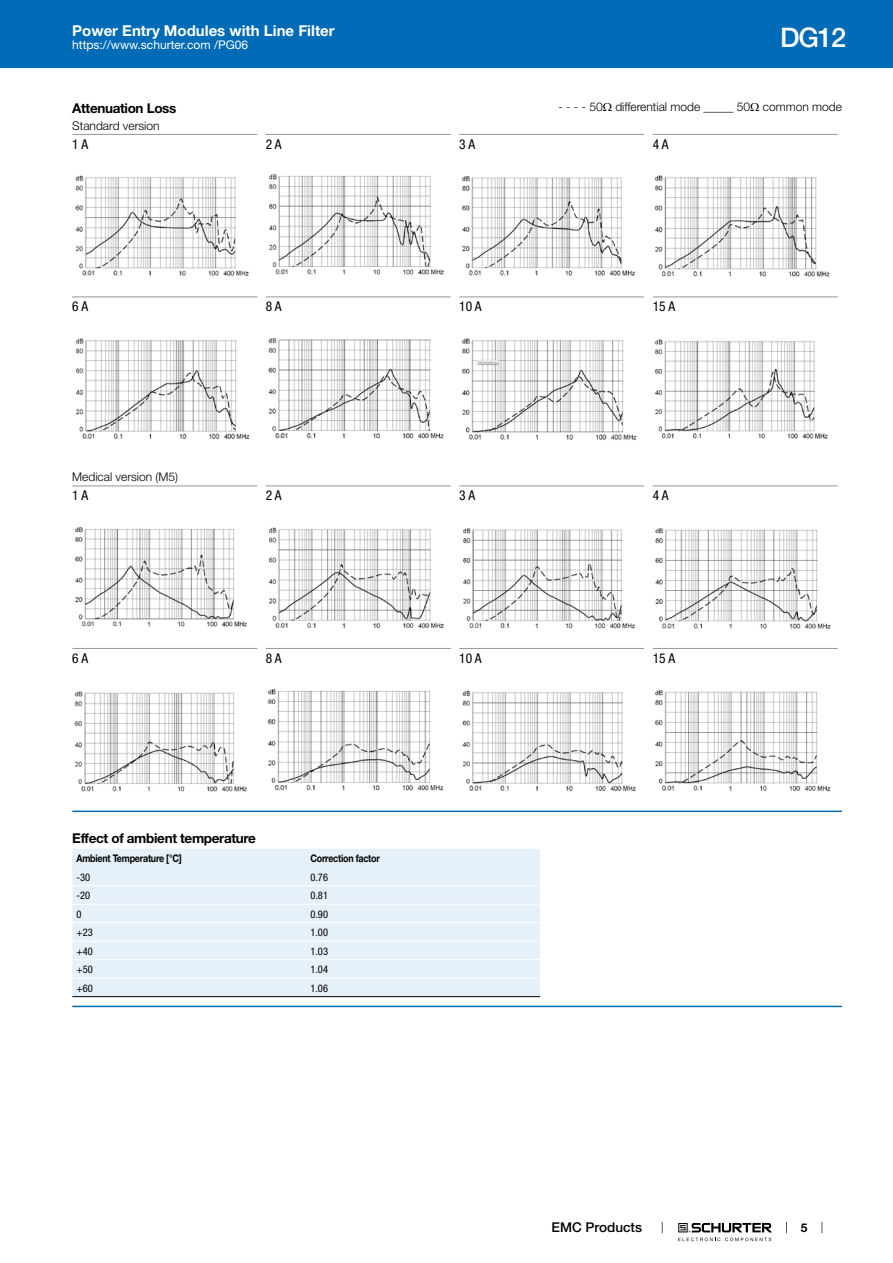
<style>
.page{position:relative;width:893px;height:1263px;background:#fff}
.page>*{position:absolute;margin:0;border:0;box-sizing:border-box;transform-origin:0 0}
.t1{font:500 27px "Helvetica Neue LT";color:#fff}
.t2{font:700 15px "Helvetica Neue LT";color:#fff}
.t3{font:700 13.5px "Helvetica Neue LT";letter-spacing:-.025em;color:#000}
.t4{font:condensed 13.5px "Helvetica Neue LT";color:#000}
.t5{font:500 13.5px "Helvetica Neue LT";color:#000}
.t6{font:300 12px "Helvetica Neue LT";color:#000}
.t7{font:12px "Helvetica Neue LT";color:#fff}
.t8{font:700 12px "Helvetica Neue LT";color:#000}
.t9{font:condensed 10.5px "Helvetica Neue LT";color:#000}
.t10{font:700 10.5px "Helvetica Neue LT";letter-spacing:-.025em;color:#000;scale:.85 1}
.s1{font-family:"Arial Unicode MS";font-weight:400}
</style>
<div class="page">
<svg style="left:678px;top:1223px;width:94px;height:18px"></svg>
<div style="left:0;top:0;width:893px;height:68px;background:#006bb6"></div>
<hr style="left:72px;top:134px;width:185px;height:1px;background:#939598">
<img style="left:75px;top:175px;width:174px;height:101px">
<hr style="left:266px;top:134px;width:185px;height:1px;background:#939598">
<img style="left:269px;top:173px;width:175px;height:102px">
<hr style="left:459px;top:134px;width:185px;height:1px;background:#939598">
<img style="left:462px;top:176px;width:173px;height:100px">
<hr style="left:653px;top:134px;width:185px;height:1px;background:#939598">
<img style="left:655px;top:175px;width:175px;height:102px">
<hr style="left:72px;top:297px;width:185px;height:1px;background:#939598">
<img style="left:75px;top:338px;width:175px;height:102px">
<hr style="left:266px;top:297px;width:185px;height:1px;background:#939598">
<img style="left:268px;top:338px;width:176px;height:101px">
<hr style="left:459px;top:297px;width:185px;height:1px;background:#939598">
<img style="left:462px;top:338px;width:175px;height:102px">
<hr style="left:653px;top:297px;width:185px;height:1px;background:#939598">
<img style="left:655px;top:339px;width:173px;height:100px">
<hr style="left:72px;top:485px;width:185px;height:1px;background:#939598">
<img style="left:75px;top:527px;width:172px;height:100px">
<hr style="left:266px;top:485px;width:185px;height:1px;background:#939598">
<img style="left:268px;top:527px;width:176px;height:102px">
<hr style="left:459px;top:485px;width:185px;height:1px;background:#939598">
<img style="left:463px;top:528px;width:172px;height:101px">
<hr style="left:653px;top:485px;width:185px;height:1px;background:#939598">
<img style="left:655px;top:528px;width:176px;height:101px">
<hr style="left:72px;top:648px;width:185px;height:1px;background:#939598">
<img style="left:74px;top:691px;width:173px;height:100px">
<hr style="left:266px;top:648px;width:185px;height:1px;background:#939598">
<img style="left:268px;top:689px;width:176px;height:102px">
<hr style="left:459px;top:648px;width:185px;height:1px;background:#939598">
<img style="left:462px;top:690px;width:174px;height:101px">
<hr style="left:653px;top:648px;width:185px;height:1px;background:#939598">
<img style="left:655px;top:690px;width:176px;height:102px">
<hr style="left:72px;top:810px;width:770px;height:2px;background:#006bb6">
<div style="left:72px;top:849px;width:468px;height:147px;background:#e6f0f8"></div>
<hr style="left:72px;top:885px;width:234px;height:1px;background:#fff">
<hr style="left:306px;top:885px;width:234px;height:1px;background:#fff">
<hr style="left:72px;top:904px;width:234px;height:1px;background:#fff">
<hr style="left:306px;top:904px;width:234px;height:1px;background:#fff">
<hr style="left:72px;top:922px;width:234px;height:1px;background:#fff">
<hr style="left:306px;top:922px;width:234px;height:1px;background:#fff">
<hr style="left:72px;top:941px;width:234px;height:1px;background:#fff">
<hr style="left:306px;top:941px;width:234px;height:1px;background:#fff">
<hr style="left:72px;top:959px;width:234px;height:1px;background:#fff">
<hr style="left:306px;top:959px;width:234px;height:1px;background:#fff">
<hr style="left:72px;top:978px;width:234px;height:1px;background:#fff">
<hr style="left:306px;top:978px;width:234px;height:1px;background:#fff">
<hr style="left:72px;top:996px;width:234px;height:1px;background:#000">
<hr style="left:306px;top:996px;width:234px;height:1px;background:#000">
<hr style="left:72px;top:1006px;width:770px;height:1px;background:#006bb6">
<p class="t2" style="left:72px;top:21px;width:264px">Power Entry Modules with Line Filter</p>
<p class="t7" style="left:72px;top:38px;width:178px">https://www.schurter.com /PG06</p>
<h1 class="t1" style="left:780px;top:21px;width:67px">DG12</h1>
<p class="t3" style="left:72px;top:99px;width:106px">Attenuation Loss</p>
<p class="t6" style="left:558px;top:100px;width:285px">- - - - 50<span class="s1">Ω</span> differential mode _____ 50<span class="s1">Ω</span> common mode</p>
<p class="t6" style="left:72px;top:118px;width:89px">Standard version</p>
<p class="t4" style="left:72px;top:136px;width:17px">1 A</p>
<p class="t4" style="left:266px;top:136px;width:17px">2 A</p>
<p class="t4" style="left:459px;top:136px;width:17px">3 A</p>
<p class="t4" style="left:653px;top:136px;width:17px">4 A</p>
<p class="t4" style="left:72px;top:299px;width:17px">6 A</p>
<p class="t4" style="left:266px;top:299px;width:17px">8 A</p>
<p class="t4" style="left:459px;top:299px;width:24px">10 A</p>
<p class="t4" style="left:653px;top:299px;width:24px">15 A</p>
<p class="t6" style="left:72px;top:470px;width:107px">Medical version (M5)</p>
<p class="t4" style="left:72px;top:488px;width:17px">1 A</p>
<p class="t4" style="left:266px;top:488px;width:17px">2 A</p>
<p class="t4" style="left:459px;top:488px;width:17px">3 A</p>
<p class="t4" style="left:653px;top:488px;width:17px">4 A</p>
<p class="t4" style="left:72px;top:650px;width:17px">6 A</p>
<p class="t4" style="left:266px;top:650px;width:17px">8 A</p>
<p class="t4" style="left:459px;top:650px;width:24px">10 A</p>
<p class="t4" style="left:653px;top:650px;width:24px">15 A</p>
<p class="t3" style="left:72px;top:830px;width:185px">Effect of ambient temperature</p>
<p class="t10" style="left:77px;top:852px;width:125px">Ambient Temperature [°C]</p>
<p class="t10" style="left:310px;top:852px;width:83px">Correction factor</p>
<p class="t9" style="left:77px;top:871px;width:15px">-30</p>
<p class="t9" style="left:310px;top:871px;width:19px">0.76</p>
<p class="t9" style="left:77px;top:889px;width:15px">-20</p>
<p class="t9" style="left:310px;top:889px;width:19px">0.81</p>
<p class="t9" style="left:77px;top:908px;width:7px">0</p>
<p class="t9" style="left:310px;top:908px;width:19px">0.90</p>
<p class="t9" style="left:77px;top:926px;width:18px">+23</p>
<p class="t9" style="left:310px;top:926px;width:19px">1.00</p>
<p class="t9" style="left:77px;top:945px;width:18px">+40</p>
<p class="t9" style="left:310px;top:945px;width:19px">1.03</p>
<p class="t9" style="left:77px;top:963px;width:18px">+50</p>
<p class="t9" style="left:310px;top:963px;width:19px">1.04</p>
<p class="t9" style="left:77px;top:982px;width:18px">+60</p>
<p class="t9" style="left:310px;top:982px;width:19px">1.06</p>
<p class="t5" style="left:552px;top:1219px;width:92px">EMC Products</p>
<p class="t8" style="left:801px;top:1220px;width:8px">5</p>
</div>
